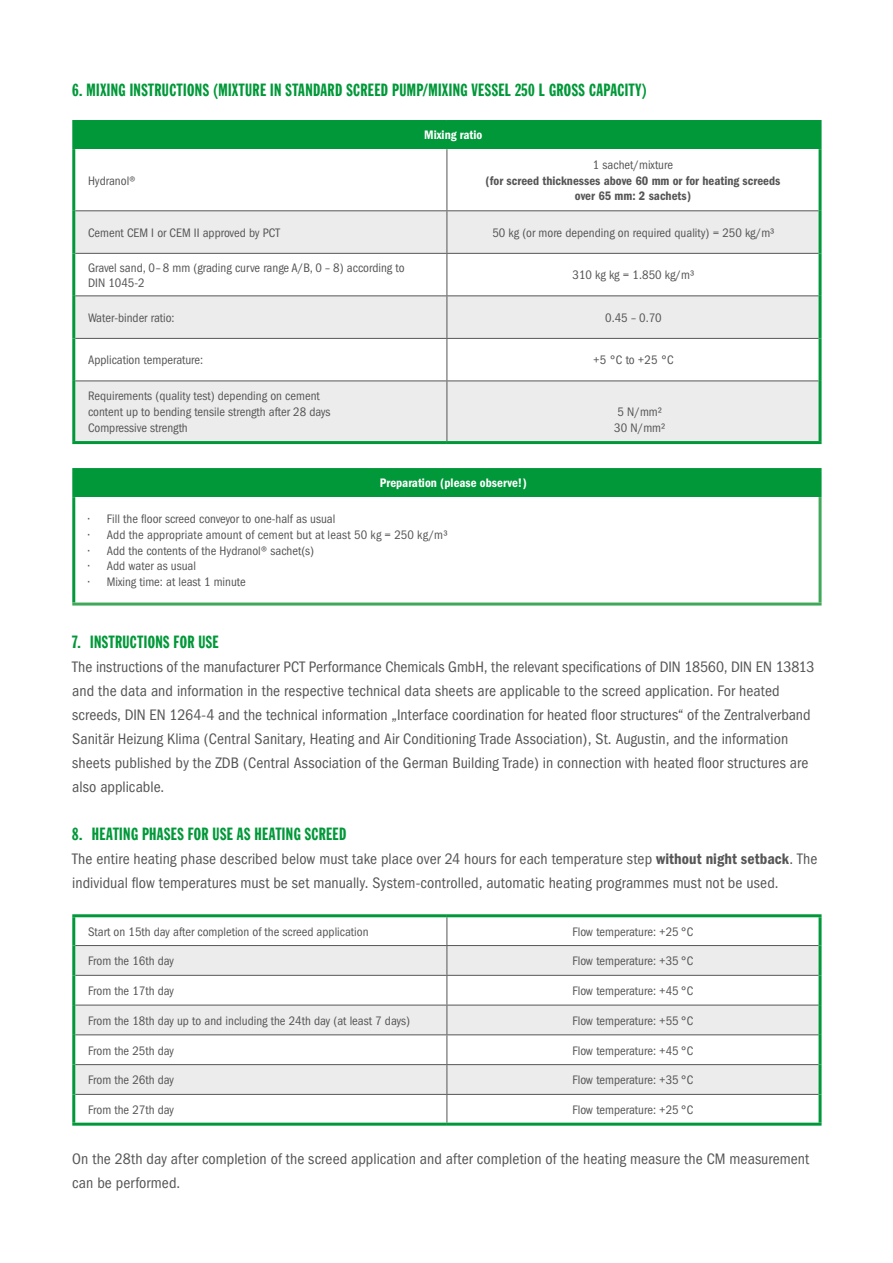
<style>
.page{position:relative;width:893px;height:1263px;background:#fff}
.page>*{position:absolute;margin:0;border:0;box-sizing:border-box;transform-origin:0 0}
.t1{font:17.25px "Franklin Gothic LT Extra Cond";letter-spacing:.025em;color:#009839}
.t2{font:condensed 15.75px/24px "Franklin Gothic";letter-spacing:.005em;color:#565656}
.t3{font:condensed 12.75px/15.8px "Franklin Gothic";color:#565656}
.t4{font:600 condensed 12.75px/15.8px "Franklin Gothic";color:#565656;text-align:center}
.t5{font:600 condensed 12.75px "Franklin Gothic";color:#fff}
.s1{font-weight:600}
</style>
<div class="page">
<div style="left:74px;top:122px;width:746px;height:27px;background:#009839"></div>
<svg style="left:75px;top:211px;width:744px;height:230px;fill:#ececed"></svg>
<svg style="left:75px;top:254px;width:371px;height:126px"></svg>
<hr style="left:75px;top:210px;width:372px;height:1px;background:#565656">
<hr style="left:447px;top:210px;width:372px;height:1px;background:#565656">
<hr style="left:75px;top:253px;width:372px;height:1px;background:#565656">
<hr style="left:447px;top:253px;width:372px;height:1px;background:#565656">
<hr style="left:75px;top:295px;width:372px;height:1px;background:#565656">
<hr style="left:447px;top:295px;width:372px;height:1px;background:#565656">
<hr style="left:75px;top:338px;width:372px;height:1px;background:#565656">
<hr style="left:447px;top:338px;width:372px;height:1px;background:#565656">
<hr style="left:75px;top:380px;width:372px;height:1px;background:#565656">
<hr style="left:447px;top:380px;width:372px;height:1px;background:#565656">
<hr style="left:446px;top:149px;width:1px;height:61px;background:#565656">
<hr style="left:446px;top:211px;width:1px;height:42px;background:#565656">
<hr style="left:446px;top:254px;width:1px;height:41px;background:#565656">
<hr style="left:446px;top:296px;width:1px;height:42px;background:#565656">
<hr style="left:446px;top:339px;width:1px;height:41px;background:#565656">
<hr style="left:446px;top:381px;width:1px;height:60px;background:#565656">
<hr style="left:72px;top:123px;width:3px;height:26px;background:#009839">
<hr style="left:72px;top:120px;width:375px;height:3px;background:#009839">
<hr style="left:447px;top:120px;width:375px;height:3px;background:#009839">
<hr style="left:819px;top:123px;width:3px;height:26px;background:#009839">
<hr style="left:72px;top:149px;width:3px;height:62px;background:#009839">
<hr style="left:819px;top:149px;width:3px;height:62px;background:#009839">
<hr style="left:72px;top:211px;width:3px;height:42px;background:#009839">
<hr style="left:819px;top:211px;width:3px;height:42px;background:#009839">
<hr style="left:72px;top:253px;width:3px;height:43px;background:#009839">
<hr style="left:819px;top:253px;width:3px;height:43px;background:#009839">
<hr style="left:72px;top:296px;width:3px;height:42px;background:#009839">
<hr style="left:72px;top:338px;width:3px;height:43px;background:#009839">
<hr style="left:819px;top:296px;width:3px;height:42px;background:#009839">
<hr style="left:819px;top:338px;width:3px;height:43px;background:#009839">
<hr style="left:72px;top:381px;width:3px;height:60px;background:#009839">
<hr style="left:72px;top:441px;width:375px;height:3px;background:#009839">
<hr style="left:819px;top:381px;width:3px;height:60px;background:#009839">
<hr style="left:447px;top:441px;width:375px;height:3px;background:#009839">
<svg style="left:75px;top:917px;width:744px;height:206px"></svg>
<hr style="left:72px;top:917px;width:3px;height:28px;background:#009839">
<hr style="left:819px;top:917px;width:3px;height:28px;background:#009839">
<hr style="left:72px;top:945px;width:3px;height:30px;background:#009839">
<hr style="left:819px;top:945px;width:3px;height:30px;background:#009839">
<hr style="left:72px;top:975px;width:3px;height:30px;background:#009839">
<hr style="left:819px;top:975px;width:3px;height:30px;background:#009839">
<hr style="left:72px;top:1005px;width:3px;height:30px;background:#009839">
<hr style="left:72px;top:1035px;width:3px;height:29px;background:#009839">
<hr style="left:72px;top:1064px;width:3px;height:30px;background:#009839">
<hr style="left:819px;top:1005px;width:3px;height:30px;background:#009839">
<hr style="left:819px;top:1035px;width:3px;height:29px;background:#009839">
<hr style="left:819px;top:1064px;width:3px;height:30px;background:#009839">
<hr style="left:72px;top:1094px;width:3px;height:29px;background:#009839">
<hr style="left:72px;top:1123px;width:375px;height:3px;background:#009839">
<hr style="left:819px;top:1094px;width:3px;height:29px;background:#009839">
<hr style="left:447px;top:1123px;width:375px;height:3px;background:#009839">
<hr style="left:72px;top:914px;width:375px;height:3px;background:#009839">
<hr style="left:447px;top:914px;width:375px;height:3px;background:#009839">
<div style="left:74px;top:470px;width:746px;height:27px;background:#009839"></div>
<hr style="left:72px;top:471px;width:3px;height:26px;background:#009839">
<hr style="left:72px;top:468px;width:750px;height:3px;background:#009839">
<hr style="left:72px;top:497px;width:3px;height:105px;background:#009839">
<hr style="left:72px;top:602px;width:750px;height:3px;background:#3fa959">
<hr style="left:819px;top:497px;width:3px;height:105px;background:#3fa959">
<hr style="left:819px;top:471px;width:3px;height:26px;background:#009839">
<p class="t1" style="left:72px;top:81px;width:576px">6. MIXING INSTRUCTIONS (MIXTURE IN STANDARD SCREED PUMP/MIXING VESSEL 250 L GROSS CAPACITY)</p>
<p class="t5" style="left:424px;top:127px;width:60px">Mixing ratio</p>
<p class="t3" style="left:88px;top:173px;width:49px">Hydranol®</p>
<p class="t3" style="left:593px;top:157px;width:82px">1 sachet/mixture</p>
<p class="t4" style="left:485px;top:172px;width:296px">(for screed thicknesses above 60 mm or for heating screeds over 65 mm: 2 sachets)</p>
<p class="t3" style="left:88px;top:225px;width:194px">Cement CEM I or CEM II approved by PCT</p>
<p class="t3" style="left:492px;top:225px;width:284px">50 kg (or more depending on required quality) = 250 kg/m³</p>
<p class="t3" style="left:88px;top:259px;width:318px">Gravel sand, 0– 8 mm (grading curve range A/B, 0 – 8) according to<br>DIN 1045-2</p>
<p class="t3" style="left:572px;top:267px;width:123px">310 kg kg = 1.850 kg/m³</p>
<p class="t3" style="left:88px;top:310px;width:88px">Water-binder ratio:</p>
<p class="t3" style="left:605px;top:310px;width:58px">0.45 – 0.70</p>
<p class="t3" style="left:88px;top:352px;width:117px">Application temperature:</p>
<p class="t3" style="left:593px;top:352px;width:82px">+5 °C to +25 °C</p>
<p class="t3" style="left:88px;top:388px;width:244px">Requirements (quality test) depending on cement content up to bending tensile strength after 28 days<br>Compressive strength</p>
<p class="t3" style="left:614px;top:404px;width:53px">5 N/mm²<br>30 N/mm²</p>
<p class="t5" style="left:380px;top:475px;width:148px">Preparation (please observe!)</p>
<p class="t3" style="left:88px;top:511px;width:249px">• Fill the floor screed conveyor to one-half as usual</p>
<p class="t3" style="left:88px;top:527px;width:361px">• Add the appropriate amount of cement but at least 50 kg = 250 kg/m³</p>
<p class="t3" style="left:88px;top:543px;width:228px">• Add the contents of the Hydranol® sachet(s)</p>
<p class="t3" style="left:88px;top:558px;width:110px">• Add water as usual</p>
<p class="t3" style="left:88px;top:574px;width:159px">• Mixing time: at least 1 minute</p>
<p class="t1" style="left:72px;top:633px;width:148px">7. INSTRUCTIONS FOR USE</p>
<p class="t2" style="left:72px;top:655px;width:744px">The instructions of the manufacturer PCT Performance Chemicals GmbH, the relevant specifications of DIN 18560, DIN EN 13813 and the data and information in the respective technical data sheets are applicable to the screed application. For heated screeds, DIN EN 1264-4 and the technical information „Interface coordination for heated floor structures“ of the Zentralverband Sanitär Heizung Klima (Central Sanitary, Heating and Air Conditioning Trade Association), St. Augustin, and the information sheets published by the ZDB (Central Association of the German Building Trade) in connection with heated floor structures are also applicable.</p>
<p class="t1" style="left:72px;top:825px;width:276px">8. HEATING PHASES FOR USE AS HEATING SCREED</p>
<p class="t2" style="left:72px;top:847px;width:746px">The entire heating phase described below must take place over 24 hours for each temperature step <span class="s1">without night setback</span>. The individual flow temperatures must be set manually. System-controlled, automatic heating programmes must not be used.</p>
<p class="t3" style="left:88px;top:924px;width:282px">Start on 15th day after completion of the screed application</p>
<p class="t3" style="left:573px;top:924px;width:122px">Flow temperature: +25°C</p>
<p class="t3" style="left:88px;top:953px;width:87px">From the 16th day</p>
<p class="t3" style="left:573px;top:953px;width:122px">Flow temperature: +35°C</p>
<p class="t3" style="left:88px;top:983px;width:87px">From the 17th day</p>
<p class="t3" style="left:573px;top:983px;width:122px">Flow temperature: +45°C</p>
<p class="t3" style="left:88px;top:1013px;width:323px">From the 18th day up to and including the 24th day (at least 7 days)</p>
<p class="t3" style="left:573px;top:1013px;width:122px">Flow temperature: +55°C</p>
<p class="t3" style="left:88px;top:1042px;width:87px">From the 25th day</p>
<p class="t3" style="left:573px;top:1042px;width:122px">Flow temperature: +45°C</p>
<p class="t3" style="left:88px;top:1072px;width:87px">From the 26th day</p>
<p class="t3" style="left:573px;top:1072px;width:122px">Flow temperature: +35°C</p>
<p class="t3" style="left:88px;top:1101px;width:87px">From the 27th day</p>
<p class="t3" style="left:573px;top:1101px;width:122px">Flow temperature: +25°C</p>
<p class="t2" style="left:72px;top:1147px;width:738px">On the 28th day after completion of the screed application and after completion of the heating measure the CM measurement can be performed.</p>
</div>
